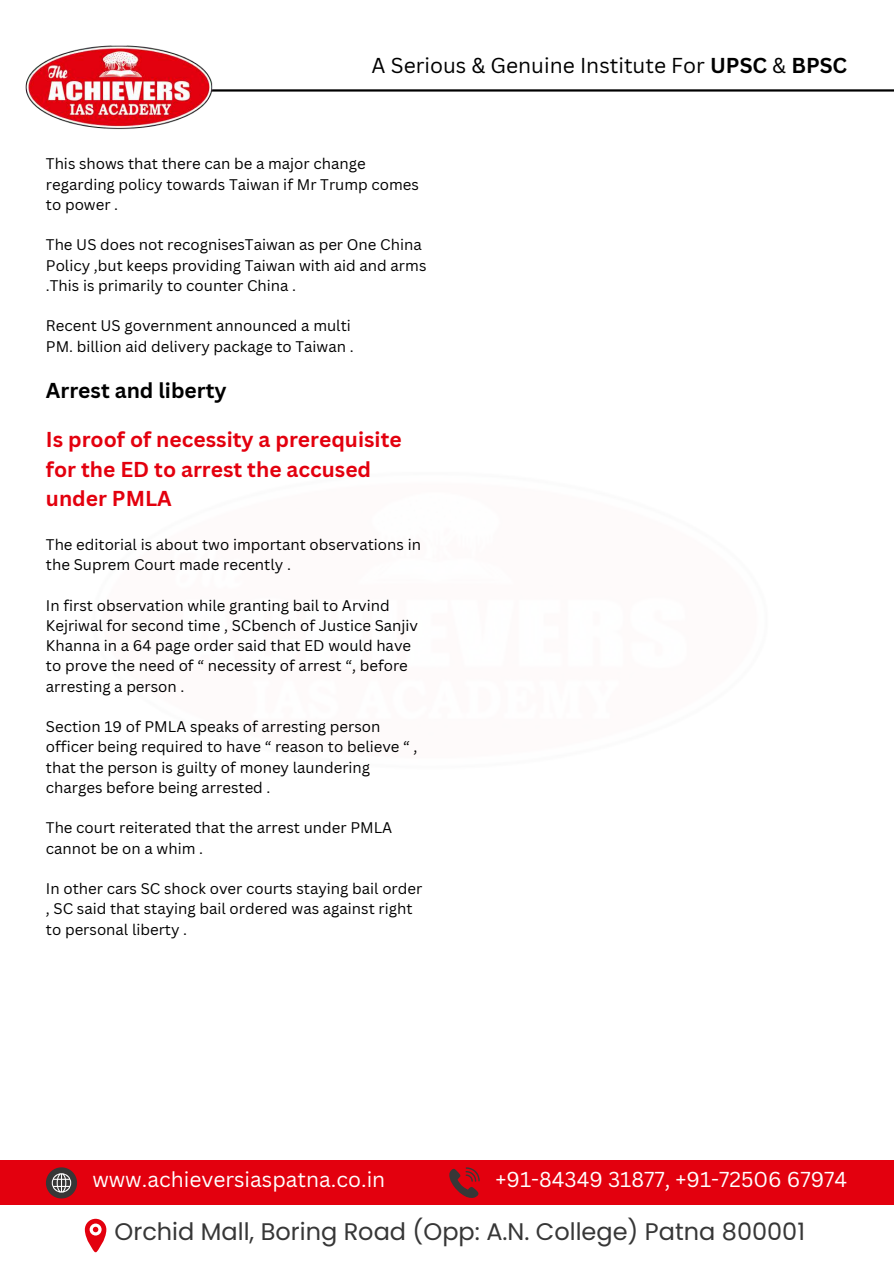
<style>
.page{position:relative;width:894px;height:1264px;background:#fff}
.page>*{position:absolute;margin:0;border:0;box-sizing:border-box;transform-origin:0 0}
.t1{font:24px "Poppins";color:#373737}
.t2{font:700 21px/29.2px "Canva Sans";color:#e3000e}
.t3{font:21px "Canva Sans";color:#fff}
.t4{font:21px "Canva Sans";color:#000}
.t5{font:700 21px "Canva Sans";color:#000}
.t6{font:15px/20.2px "Canva Sans";color:#000}
.s1{font-weight:700}
</style>
<div class="page">
<hr style="left:201px;top:89px;width:692px;height:3px;background:#000">
<img style="left:25px;top:45px;width:221px;height:85px">
<div style="left:0;top:1160px;width:893px;height:45px;background:#e3000e"></div>
<svg style="left:85px;top:1218px;width:21px;height:34px"></svg>
<svg style="left:46px;top:1167px;width:31px;height:31px"></svg>
<svg style="left:449px;top:1167px;width:30px;height:31px"></svg>
<h2 class="t4" style="left:371px;top:51px;width:477px">A Serious &amp; Genuine Institute For <span class="s1">UPSC</span> &amp; <span class="s1">BPSC</span></h2>
<p class="t6" style="left:46px;top:153px;width:374px">This shows that there can be a major change regarding policy towards Taiwan if Mr Trump comes to power .</p>
<p class="t6" style="left:46px;top:234px;width:382px">The US does not recognisesTaiwan as per One China<br>Policy ,but keeps providing Taiwan with aid and arms .This is primarily to counter China .</p>
<p class="t6" style="left:46px;top:315px;width:309px">Recent US government announced a multi<br>PM. billion aid delivery package to Taiwan .</p>
<h2 class="t5" style="left:46px;top:375px;width:182px">Arrest and liberty</h2>
<h2 class="t2" style="left:46px;top:424px;width:357px">Is proof of necessity a prerequisite for the ED to arrest the accused under PMLA</h2>
<p class="t6" style="left:46px;top:534px;width:376px">The editorial is about two important observations in the Suprem Court made recently .</p>
<p class="t6" style="left:46px;top:594px;width:373px">In first observation while granting bail to Arvind Kejriwal for second time , SCbench of Justice Sanjiv Khanna in a 64 page order said that ED would have to prove the need of “ necessity of arrest “, before arresting a person .</p>
<p class="t6" style="left:46px;top:716px;width:373px">Section 19 of PMLA speaks of arresting person officer being required to have “ reason to believe “ , that the person is guilty of money laundering charges before being arrested .</p>
<p class="t6" style="left:46px;top:817px;width:348px">The court reiterated that the arrest under PMLA cannot be on a whim .</p>
<p class="t6" style="left:46px;top:878px;width:378px">In other cars SC shock over courts staying bail order , SC said that staying bail ordered was against right to personal liberty .</p>
<h2 class="t3" style="left:92px;top:1164px;width:294px">www.achieversiaspatna.co.in</h2>
<h2 class="t3" style="left:495px;top:1164px;width:353px">+91-84349 31877, +91-72506 67974</h2>
<h1 class="t1" style="left:114px;top:1214px;width:691px">Orchid Mall, Boring Road (Opp: A.N. College) Patna 800001</h1>
</div>
